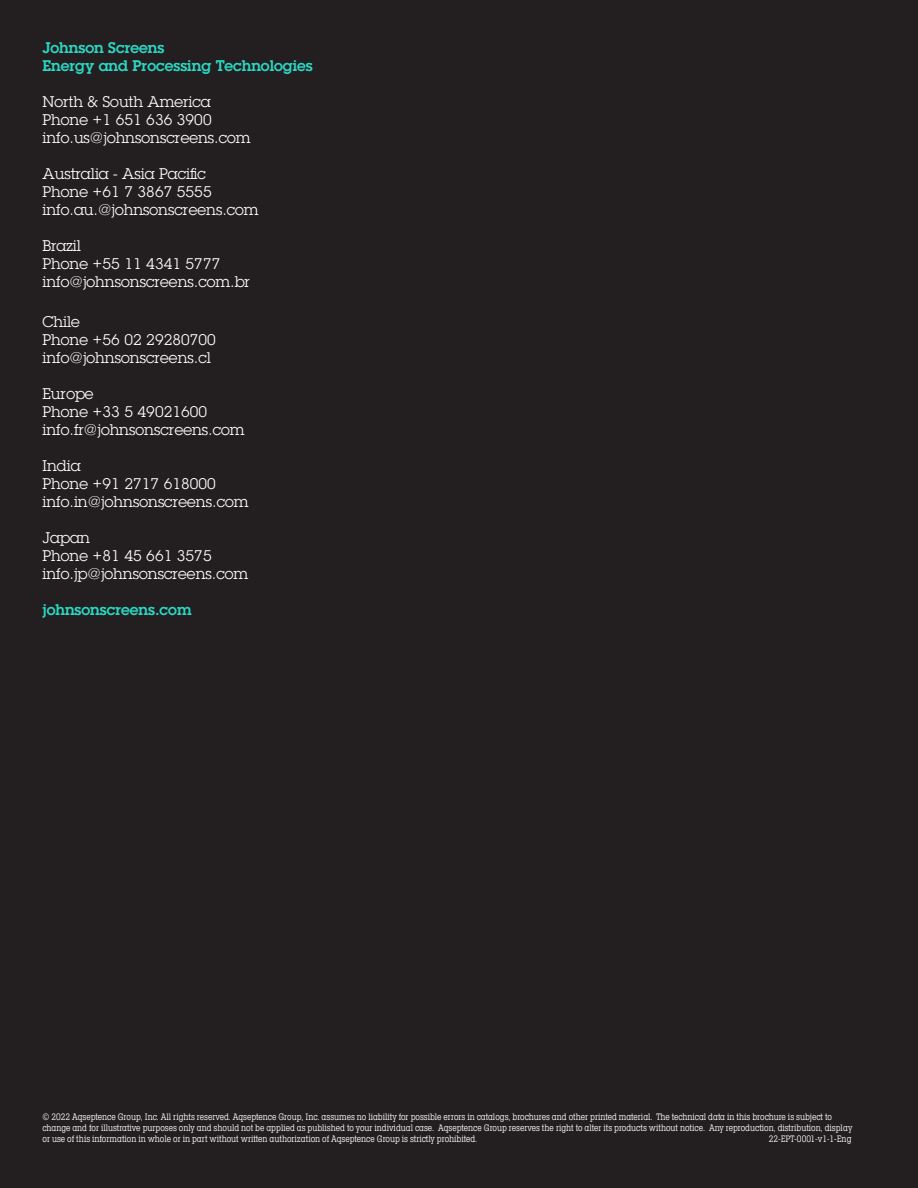
<style>
.page{position:relative;width:918px;height:1188px;background:#231f20}
.page>*{position:absolute;margin:0;border:0;box-sizing:border-box;transform-origin:0 0}
.AQ_Back_Cover_-_Whit{font:15px/18px "Lubalin Graph Std";color:#fff}
.AQ_Back_Cover_-_Gree{font:600 15px "Lubalin Graph Std";color:#2bd8c4}
.t1{font:condensed 9px/10.8px "Lubalin Graph Std";color:#fff}
</style>
<div class="page">
<p class="AQ_Back_Cover_-_Gree" style="left:43px;top:38px;width:123px">Johnson Screens</p>
<p class="AQ_Back_Cover_-_Gree" style="left:43px;top:56px;width:272px">Energy and Processing Technologies</p>
<p class="AQ_Back_Cover_-_Whit" style="left:43px;top:93px;width:171px">North &amp; South America<br>Phone +1 651 636 3900</p>
<p class="AQ_Back_Cover_-_Whit" style="left:43px;top:129px;width:210px">info.us@johnsonscreens.com</p>
<p class="AQ_Back_Cover_-_Whit" style="left:43px;top:165px;width:171px">Australia - Asia Pacific<br>Phone +61 7 3867 5555</p>
<p class="AQ_Back_Cover_-_Whit" style="left:43px;top:201px;width:218px">info.au.@johnsonscreens.com</p>
<p class="AQ_Back_Cover_-_Whit" style="left:43px;top:237px;width:40px">Brazil</p>
<p class="AQ_Back_Cover_-_Whit" style="left:43px;top:255px;width:179px">Phone +55 11 4341 5777</p>
<p class="AQ_Back_Cover_-_Whit" style="left:43px;top:273px;width:209px">info@johnsonscreens.com.br</p>
<p class="AQ_Back_Cover_-_Whit" style="left:43px;top:312px;width:39px">Chile</p>
<p class="AQ_Back_Cover_-_Whit" style="left:43px;top:330px;width:175px">Phone +56 02 29280700</p>
<p class="AQ_Back_Cover_-_Whit" style="left:43px;top:348px;width:170px">info@johnsonscreens.cl</p>
<p class="AQ_Back_Cover_-_Whit" style="left:43px;top:384px;width:204px">Europe<br>Phone +33 5 49021600 info.fr@johnsonscreens.com</p>
<p class="AQ_Back_Cover_-_Whit" style="left:43px;top:456px;width:175px">India<br>Phone +91 2717 618000</p>
<p class="AQ_Back_Cover_-_Whit" style="left:43px;top:492px;width:207px">info.in@johnsonscreens.com</p>
<p class="AQ_Back_Cover_-_Whit" style="left:43px;top:528px;width:207px">Japan<br>Phone +81 45 661 3575 info.jp@johnsonscreens.com</p>
<p class="AQ_Back_Cover_-_Gree" style="left:43px;top:600px;width:151px">johnsonscreens.com</p>
<p class="t1" style="left:43px;top:1112px;width:811px">© 2022 Aqseptence Group, Inc. All rights reserved. Aqseptence Group, Inc. assumes no liability for possible errors in catalogs, brochures and other printed material. The technical data in this brochure is subject to change and for illustrative purposes only and should not be applied as published to your individual case. Aqseptence Group reserves the right to alter its products without notice. Any reproduction, distribution, display or use of this information in whole or in part without written authorization of Aqseptence Group is strictly prohibited.</p>
<p class="t1" style="left:769px;top:1133px;width:84px">22-EPT-0001-v1-1-Eng</p>
</div>
